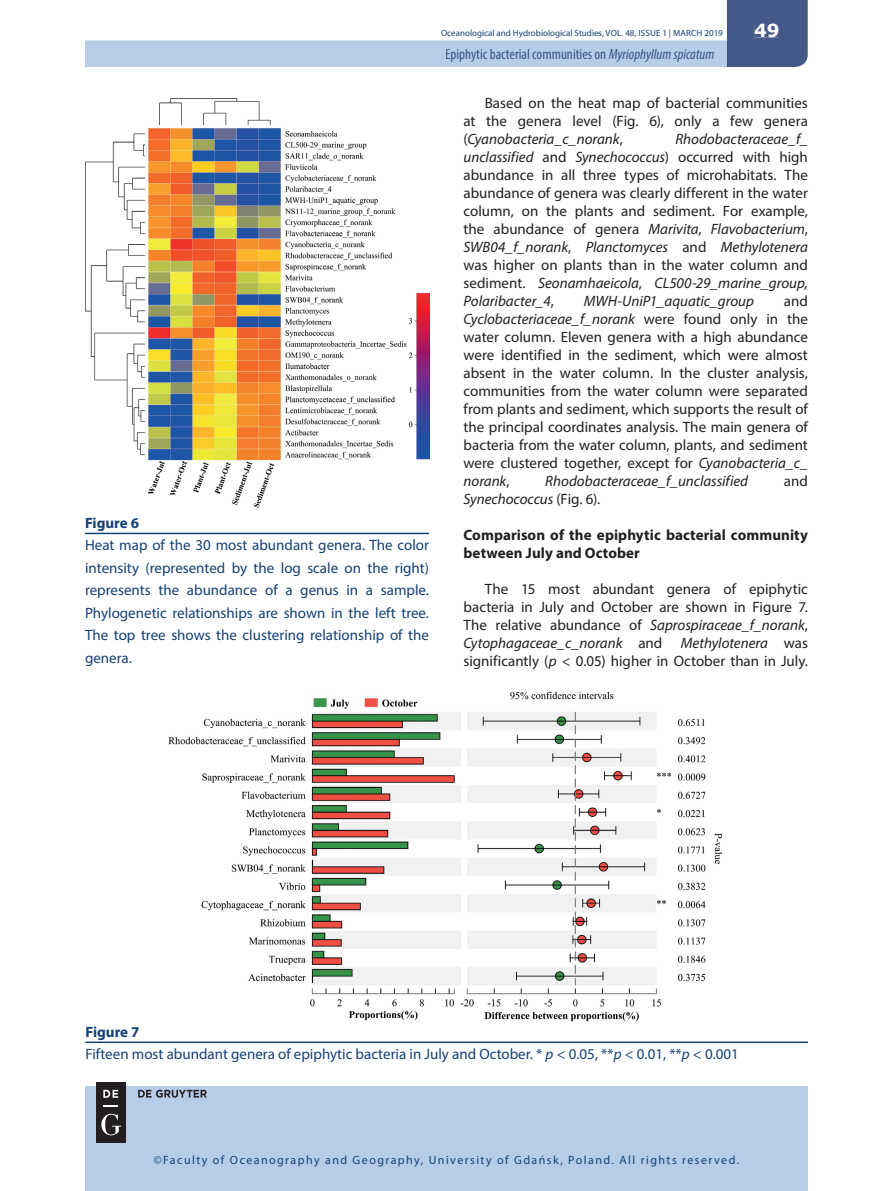
<style>
.page{position:relative;width:893px;height:1191px;background:#fff}
.page>*{position:absolute;margin:0;border:0;box-sizing:border-box;transform-origin:0 0}
.t1{font:700 18px "Verdana";color:#fff}
.t2{font:15px/18px "Myriad Pro";color:#231f20;text-align:justify}
.t3{font:15px/22.5px "Myriad Pro";color:#144176;text-align:justify}
.t4{font:italic 15px "Myriad Pro";color:#231f20}
.t5{font:700 15px/18px "Myriad Pro";letter-spacing:.005em;color:#231f20}
.t6{font:condensed 15px "Myriad Pro";color:#395586}
.t7{font:700 15px "Myriad Pro";color:#144176}
.t8{font:12px "Myriad Pro";letter-spacing:.12em;color:#144176}
.t9{font:9px "Myriad Pro";color:#144176}
.s1{font-style:italic}
.s2{font-style:normal}
.s3{font-weight:700}
</style>
<div class="page">
<div style="left:85px;top:1086px;width:723px;height:105px;background:#b7cce8"></div>
<svg style="left:85px;top:0;width:723px;height:67px"></svg>
<div style="left:755px;top:24px;width:24px;height:13px;background:#455988"></div>
<div style="left:446px;top:49px;width:160px;height:14px;background:#b7cce8"></div>
<div style="left:609px;top:49px;width:105px;height:14px;background:#b7cce8"></div>
<div style="left:96px;top:1081px;width:30px;height:61px;background:#231f20"></div>
<svg style="left:103px;top:1105px;width:15px;height:1px"></svg>
<svg style="left:103px;top:1089px;width:15px;height:8px"></svg>
<svg style="left:101px;top:1113px;width:20px;height:22px"></svg>
<svg style="left:138px;top:1089px;width:69px;height:8px"></svg>
<img style="left:85px;top:98px;width:344px;height:410px">
<hr style="left:85px;top:532px;width:344px;height:2px;background:#144176">
<hr style="left:85px;top:1041px;width:723px;height:2px;background:#144176">
<img style="left:168px;top:691px;width:555px;height:330px">
<p class="t9" style="left:441px;top:28px;width:283px">Oceanological and Hydrobiological Studies, VOL. 48, ISSUE 1 | MARCH 2019</p>
<p class="t6" style="left:445px;top:45px;width:271px">Epiphytic bacterial communities on <span class="s1">Myriophyllum spicatum</span></p>
<p class="t1" style="left:754px;top:18px;width:27px">49</p>
<p class="t7" style="left:85px;top:513px;width:56px">Figure 6</p>
<p class="t3" style="left:85px;top:534px;width:346px">Heat map of the 30 most abundant genera. The color intensity (represented by the log scale on the right) represents the abundance of a genus in a sample.<br>Phylogenetic relationships are shown in the left tree.<br>The top tree shows the clustering relationship of the genera.</p>
<p class="t2" style="left:463px;top:94px;width:346px;text-indent:21px">Based on the heat map of bacterial communities at the genera level (Fig. 6), only a few genera (<span class="s1">Cyanobacteria_c_norank</span>,</p>
<p class="t2" style="left:463px;top:130px;width:346px;text-indent:212px"><span class="s1">Rhodobacteraceae_f_ unclassified</span> and <span class="s1">Synechococcus</span>) occurred with high abundance in all three types of microhabitats. The abundance of genera was clearly different in the water column, on the plants and sediment. For example, the abundance of genera <span class="s1">Marivita</span>, <span class="s1">Flavobacterium</span>, <span class="s1">SWB04_f_norank</span>, <span class="s1">Planctomyces</span> and <span class="s1">Methylotenera </span>was higher on plants than in the water column and sediment. <span class="s1">Seonamhaeicola</span>, <span class="s1">CL500-29_marine_group, Polaribacter_4</span>,</p>
<p class="t2" style="left:463px;top:292px;width:346px;text-indent:320px">and <span class="s1">Cyclobacteriaceae_f_norank</span> were found only in the water column. Eleven genera with a high abundance were identified in the sediment, which were almost absent in the water column. In the cluster analysis, communities from the water column were separated from plants and sediment, which supports the result of the principal coordinates analysis. The main genera of bacteria from the water column, plants, and sediment were clustered together, except for <span class="s1">Cyanobacteria_c_ norank</span>,</p>
<p class="t4" style="left:584px;top:292px;width:172px">MWH-UniP1_aquatic_group</p>
<p class="t4" style="left:545px;top:472px;width:204px">Rhodobacteraceae_f_unclassified</p>
<p class="t2" style="left:784px;top:472px;width:26px">and</p>
<p class="t4" style="left:463px;top:490px;width:138px">Synechococcus <span class="s2">(Fig. 6).</span></p>
<p class="t5" style="left:463px;top:525px;width:346px">Comparison of the epiphytic bacterial community between July and October</p>
<p class="t2" style="left:463px;top:580px;width:346px;text-indent:21px">The 15 most abundant genera of epiphytic bacteria in July and October are shown in Figure 7.<br>The relative abundance of <span class="s1">Saprospiraceae_f_norank</span>, <span class="s1">Cytophagaceae_c_norank</span> and <span class="s1">Methylotenera</span> was significantly (<span class="s1">p</span> &lt; 0.05) higher in October than in July.</p>
<p class="t3" style="left:85px;top:1020px;width:655px"><span class="s3">Figure 7<br></span>Fifteen most abundant genera of epiphytic bacteria in July and October. * <span class="s1">p</span> &lt; 0.05, **<span class="s1">p</span> &lt; 0.01, **<span class="s1">p</span> &lt; 0.001</p>
<p class="t8" style="left:154px;top:1152px;width:587px">©Faculty of Oceanography and Geography, University of Gdańsk, Poland. All rights reserved.</p>
</div>
